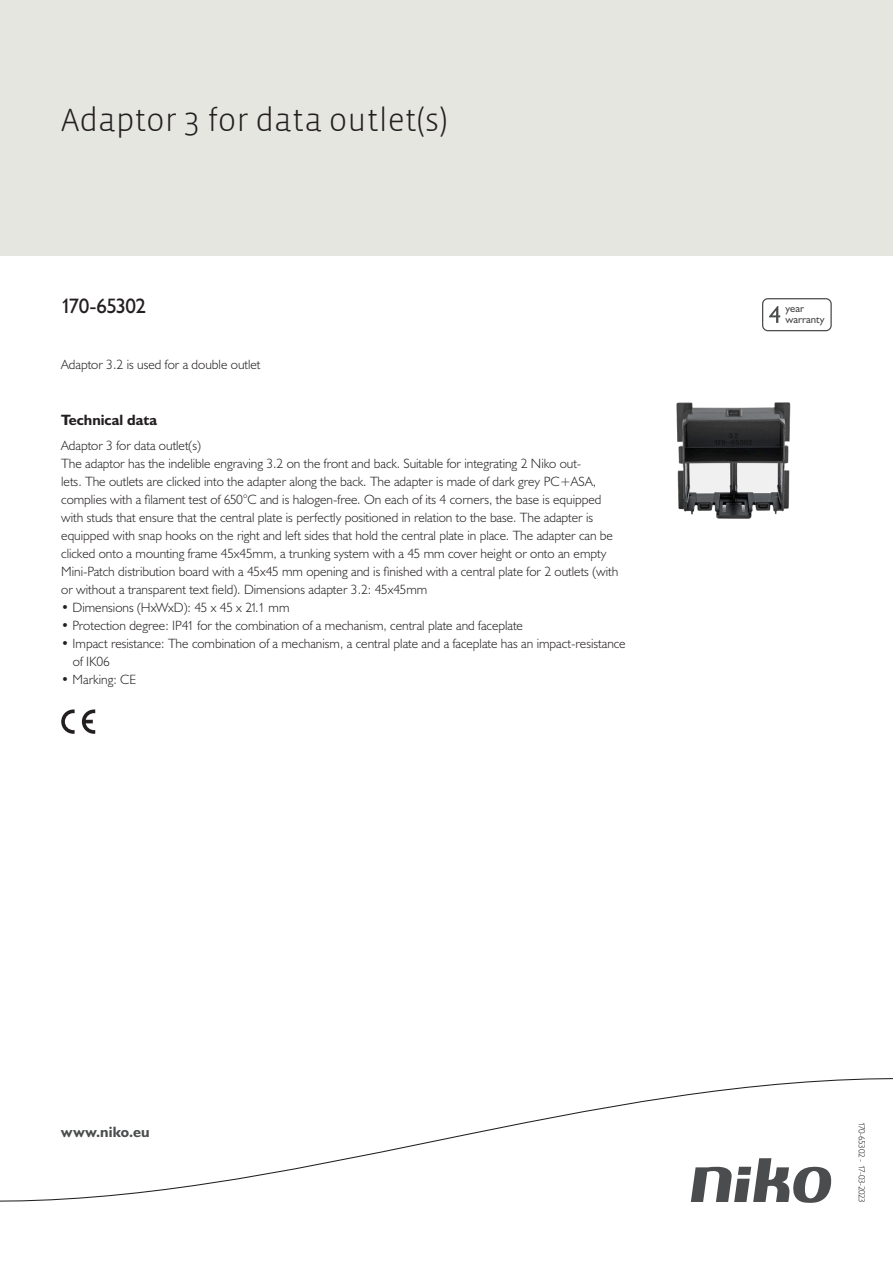
<style>
.page{position:relative;width:893px;height:1263px;background:#fff}
.page>*{position:absolute;margin:0;border:0;box-sizing:border-box;transform-origin:0 0}
.Title_datasheets{font:300 33px "Vista Sans";color:#231f20}
.Article_number{font:21px "Humanist 521 BT";letter-spacing:-.035em;color:#231f20}
.Titles_parts{font:700 15px "Humanist 521 BT";color:#231f20}
.titel_afbeelding{font:700 15px "Humanist 521 BT";letter-spacing:.005em;color:#4b4c4d}
.Platte_tekst_CAB{font:300 13.5px/18px "Humanist 521 BT";color:#231f20}
.USP_Bullets{font:300 13.5px/18px "Humanist 521 BT";color:#231f20}
.t1{font:10.8px/10.8px "Humanist 521 BT";color:#4b4c4d}
.Revision{font:300 9px "Humanist 521 BT";letter-spacing:-.05em;color:#231f20}
</style>
<div class="page">
<div style="left:0;top:0;width:893px;height:255px;background:#e6e6e0"></div>
<svg style="left:82px;top:709px;width:13px;height:25px"></svg>
<svg style="left:61px;top:709px;width:14px;height:25px"></svg>
<svg style="left:762px;top:298px;width:70px;height:33px"></svg>
<svg style="left:0;top:1078px;width:893px;height:125px"></svg>
<img style="left:676px;top:402px;width:115px;height:117px">
<p class="Title_datasheets" style="left:61px;top:100px;width:388px">Adaptor 3 for data outlet(s)</p>
<p class="Article_number" style="left:61px;top:293px;width:87px">170-65302</p>
<p class="Platte_tekst_CAB" style="left:61px;top:355px;width:201px">Adaptor 3.2 is used for a double outlet</p>
<p class="Titles_parts" style="left:61px;top:411px;width:98px">Technical data</p>
<p class="Platte_tekst_CAB" style="left:61px;top:436px;width:141px">Adaptor 3 for data outlet(s)</p>
<p class="Platte_tekst_CAB" style="left:61px;top:454px;width:559px">The adaptor has the indelible engraving 3.2 on the front and back. Suitable for integrating 2 Niko out-<br>lets. The outlets are clicked into the adapter along the back. The adapter is made of dark grey PC+ASA, complies with a filament test of 650°C and is halogen-free. On each of its 4 corners, the base is equipped with studs that ensure that the central plate is perfectly positioned in relation to the base. The adapter is equipped with snap hooks on the right and left sides that hold the central plate in place. The adapter can be clicked onto a mounting frame 45x45mm, a trunking system with a 45 mm cover height or onto an empty Mini-Patch distribution board with a 45x45 mm opening and is finished with a central plate for 2 outlets (with or without a transparent text field). Dimensions adapter 3.2: 45x45mm</p>
<p class="USP_Bullets" style="left:61px;top:598px;width:230px">• Dimensions (HxWxD): 45 x 45 x 21.1 mm</p>
<p class="USP_Bullets" style="left:61px;top:616px;width:463px">• Protection degree: IP41 for the combination of a mechanism, central plate and faceplate</p>
<p class="USP_Bullets" style="left:73px;top:634px;width:554px;text-indent:-12px">• Impact resistance: The combination of a mechanism, a central plate and a faceplate has an impact-resistance of IK06</p>
<p class="USP_Bullets" style="left:61px;top:670px;width:76px">• Marking: CE</p>
<p class="t1" style="left:785px;top:303px;width:41px">year warranty</p>
<p class="titel_afbeelding" style="left:61px;top:1122px;width:90px">www.niko.eu</p>
<p class="Revision" style="left:868px;top:1121px;width:83px;rotate:90deg">170-65302 - 17-03-2023</p>
</div>
